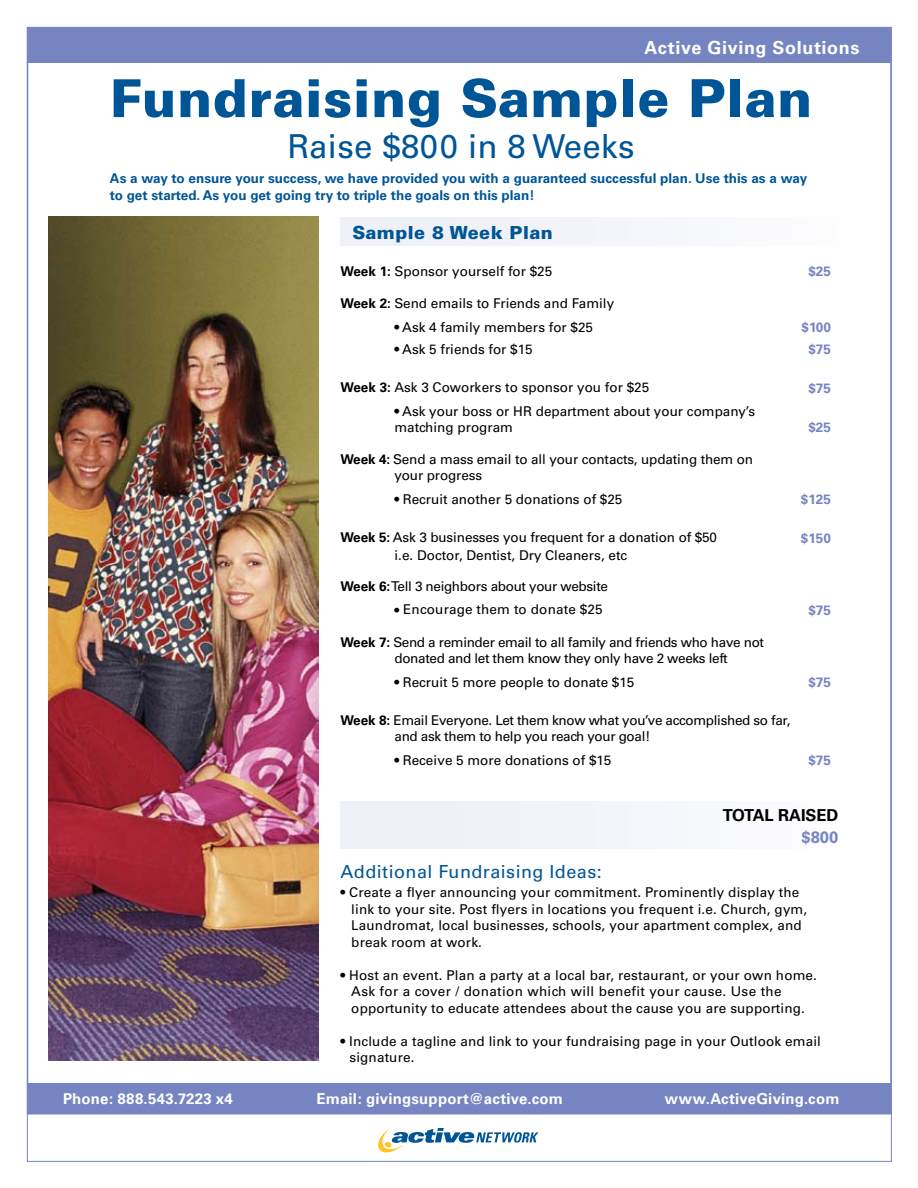
<style>
.page{position:relative;width:918px;height:1188px;background:#fff}
.page>*{position:absolute;margin:0;border:0;box-sizing:border-box;transform-origin:0 0}
.t1{font:900 52.5px "Univers";letter-spacing:.01em;color:#005596}
.t2{font:33px "Univers";letter-spacing:.01em;color:#005596}
.t3{font:18px "Univers";letter-spacing:.025em;color:#005596}
.t4{font:700 18px "Univers";letter-spacing:.035em;color:#fff}
.t5{font:900 18px "Univers";letter-spacing:.025em;color:#005596}
.t6{font:700 16.5px "Univers";letter-spacing:-.005em;color:#000}
.t7{font:700 16.5px "Univers";color:#7685c2}
.t8{font:700 15px "Univers";letter-spacing:.015em;color:#fff}
.t9{font:13.5px/16.5px "Univers";color:#000}
.t10{font:13.5px/16.5px "Univers";letter-spacing:-.025em;color:#000}
.t11{font:700 13.5px/16.5px "Univers";color:#005596}
.t12{font:700 13.5px "Univers";color:#7685c2}
.s1{font-weight:700}
</style>
<div class="page">
<div style="left:340px;top:801px;width:524px;height:48px;background:#f3f5fa"></div>
<div style="left:340px;top:218px;width:524px;height:28px;background:#f3f5fa"></div>
<div style="left:28px;top:1083px;width:863px;height:31px;background:#7685c2"></div>
<div style="left:28px;top:27px;width:863px;height:36px;background:#7685c2"></div>
<svg style="left:378px;top:1128px;width:160px;height:24px"></svg>
<img style="left:49px;top:216px;width:270px;height:845px">
<h3 class="t4" style="left:645px;top:37px;width:216px">Active Giving Solutions</h3>
<h1 class="t1" style="left:110px;top:65px;width:704px">Fundraising Sample Plan</h1>
<h2 class="t2" style="left:288px;top:126px;width:348px">Raise $800 in 8 Weeks</h2>
<p class="t11" style="left:110px;top:170px;width:699px">As a way to ensure your success, we have provided you with a guaranteed successful plan. Use this as a way to get started. As you get going try to triple the goals on this plan!</p>
<h3 class="t5" style="left:352px;top:221px;width:202px">Sample 8 Week Plan</h3>
<p class="t9" style="left:340px;top:263px;width:213px"><span class="s1">Week 1:</span> Sponsor yourself for $25</p>
<p class="t12" style="left:808px;top:264px;width:24px">$25</p>
<p class="t9" style="left:340px;top:295px;width:275px"><span class="s1">Week 2:</span> Send emails to Friends and Family</p>
<p class="t9" style="left:394px;top:319px;width:200px">• Ask 4 family members for $25</p>
<p class="t12" style="left:802px;top:319px;width:31px">$100</p>
<p class="t9" style="left:394px;top:341px;width:140px">• Ask 5 friends for $15</p>
<p class="t12" style="left:808px;top:342px;width:24px">$75</p>
<p class="t9" style="left:340px;top:379px;width:310px"><span class="s1">Week 3:</span> Ask 3 Coworkers to sponsor you for $25</p>
<p class="t12" style="left:808px;top:381px;width:24px">$75</p>
<p class="t9" style="left:394px;top:403px;width:362px">• Ask your boss or HR department about your company’s matching program</p>
<p class="t12" style="left:808px;top:420px;width:24px">$25</p>
<p class="t9" style="left:394px;top:451px;width:360px;text-indent:-54px"><span class="s1">Week 4:</span> Send a mass email to all your contacts, updating them on your progress</p>
<p class="t9" style="left:394px;top:491px;width:230px">• Recruit another 5 donations of $25</p>
<p class="t12" style="left:801px;top:492px;width:32px">$125</p>
<p class="t9" style="left:340px;top:529px;width:378px"><span class="s1">Week 5:</span> Ask 3 businesses you frequent for a donation of $50</p>
<p class="t12" style="left:801px;top:531px;width:32px">$150</p>
<p class="t9" style="left:395px;top:547px;width:234px">i.e. Doctor, Dentist, Dry Cleaners, etc</p>
<p class="t10" style="left:340px;top:578px;width:269px"><span class="s1">Week 6:</span>Tell 3 neighbors about your website</p>
<p class="t9" style="left:394px;top:601px;width:210px">• Encourage them to donate $25</p>
<p class="t12" style="left:808px;top:603px;width:24px">$75</p>
<p class="t10" style="left:394px;top:634px;width:371px;text-indent:-54px"><span class="s1">Week 7:</span> Send a reminder email to all family and friends who have not donated and let them know they only have 2 weeks left</p>
<p class="t9" style="left:395px;top:674px;width:241px">• Recruit 5 more people to donate $15</p>
<p class="t12" style="left:808px;top:675px;width:24px">$75</p>
<p class="t10" style="left:394px;top:712px;width:398px;text-indent:-54px"><span class="s1">Week 8:</span> Email Everyone. Let them know what you’ve accomplished so far, and ask them to help you reach your goal!</p>
<p class="t9" style="left:395px;top:752px;width:218px">• Receive 5 more donations of $15</p>
<p class="t12" style="left:808px;top:753px;width:24px">$75</p>
<p class="t6" style="left:723px;top:805px;width:117px">TOTAL RAISED</p>
<p class="t7" style="left:802px;top:828px;width:38px">$800</p>
<h3 class="t3" style="left:340px;top:861px;width:263px">Additional Fundraising Ideas:</h3>
<p class="t9" style="left:351px;top:885px;width:457px;text-indent:-11px">• Create a flyer announcing your commitment. Prominently display the link to your site. Post flyers in locations you frequent i.e. Church, gym, Laundromat, local businesses, schools, your apartment complex, and break room at work.</p>
<p class="t9" style="left:351px;top:967px;width:467px;text-indent:-11px">• Host an event. Plan a party at a local bar, restaurant, or your own home.<br>Ask for a cover / donation which will benefit your cause. Use the opportunity to educate attendees about the cause you are supporting.</p>
<p class="t9" style="left:350px;top:1033px;width:473px;text-indent:-9px">• Include a tagline and link to your fundraising page in your Outlook email signature.</p>
<p class="t8" style="left:63px;top:1090px;width:171px">Phone: 888.543.7223 x4</p>
<p class="t8" style="left:316px;top:1090px;width:248px">Email: givingsupport@active.com</p>
<p class="t8" style="left:665px;top:1090px;width:176px">www.ActiveGiving.com</p>
</div>
